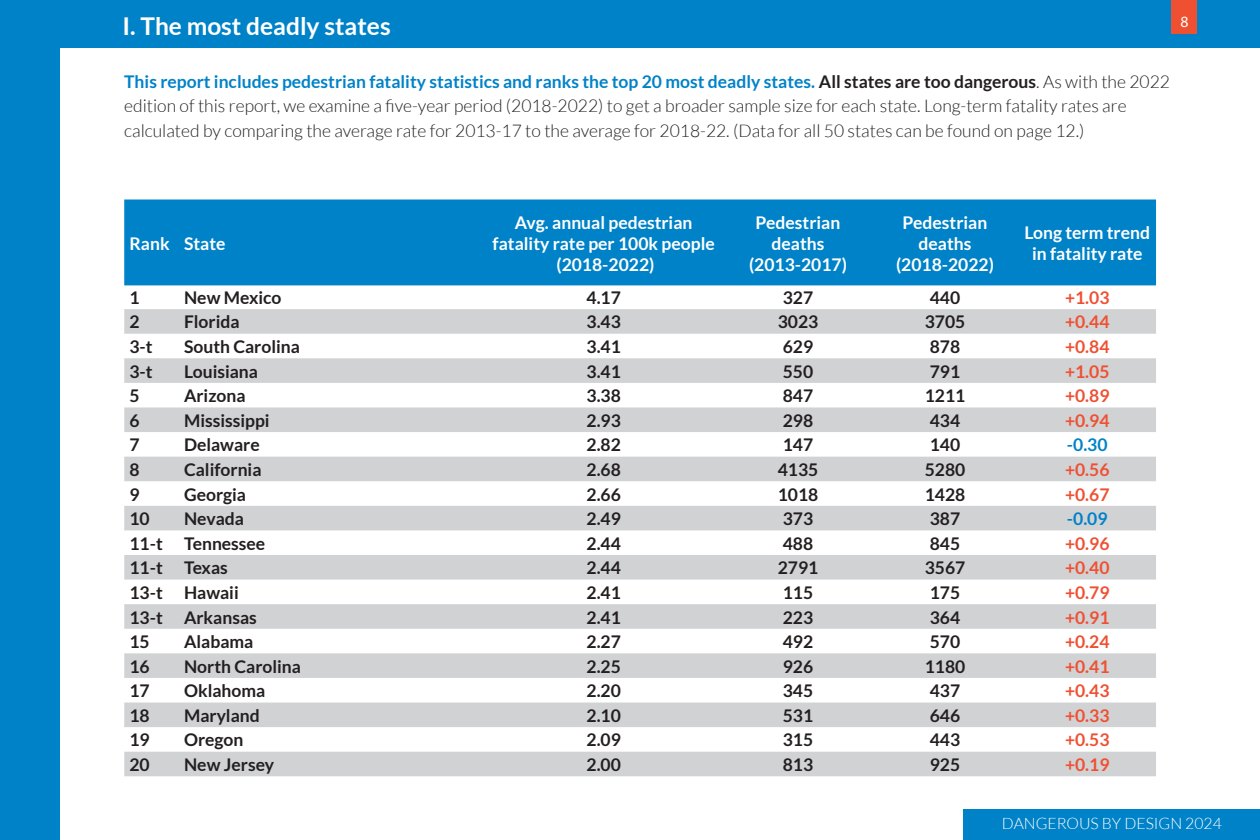
<style>
.page{position:relative;width:1260px;height:840px;background:#fff}
.page>*{position:absolute;margin:0;border:0;box-sizing:border-box;transform-origin:0 0}
.H2_-_recs_header_box{font:700 24.5px "Lato";color:#fff}
.Table_text{font:700 17.5px "Lato";color:#231f20}
.Body_Text{font:300 17.5px/24.5px "Lato";color:#231f20}
.Table_headers{font:700 17.5px/21px "Lato";color:#fff;text-align:center}
.Table_text-2{font:700 17.5px "Lato";color:#ef5032}
.Table_text-3{font:700 17.5px "Lato";color:#0082c8}
.t1{font:300 15.75px "Lato";color:#fff}
.t2{font:15.75px "Myriad Pro";color:#fff}
.s1{font-weight:700;color:#0082c8}
.s2{font-weight:700}
</style>
<div class="page">
<div style="left:0;top:0;width:1260px;height:47px;background:#0082c8"></div>
<div style="left:0;top:0;width:60px;height:840px;background:#0082c8"></div>
<div style="left:1172px;top:0;width:25px;height:34px;background:#ef5032"></div>
<div style="left:964px;top:810px;width:296px;height:30px;background:#0082c8"></div>
<div style="left:124px;top:200px;width:1032px;height:85px;background:#0082c8"></div>
<svg style="left:124px;top:309px;width:1032px;height:467px;fill:#d7d8d9"></svg>
<p class="H2_-_recs_header_box" style="left:122px;top:13px;width:270px">I. The most deadly states</p>
<p class="t2" style="left:1180px;top:12px;width:10px">8</p>
<p class="Body_Text" style="left:124px;top:69px;width:1047px"><span class="s1">This report includes pedestrian fatality statistics and ranks the top 20 most deadly states.</span> <span class="s2">All states are too dangerous</span>. As with the 2022 edition of this report, we examine a five-year period (2018-2022) to get a broader sample size for each state. Long-term fatality rates are calculated by comparing the average rate for 2013-17 to the average for 2018-22. (Data for all 50 states can be found on page 12.)</p>
<p class="Table_headers" style="left:130px;top:232px;width:42px">Rank</p>
<p class="Table_headers" style="left:184px;top:232px;width:43px">State</p>
<p class="Table_headers" style="left:493px;top:211px;width:224px">Avg. annual pedestrian fatality rate per 100k people (2018-2022)</p>
<p class="Table_headers" style="left:749px;top:211px;width:99px">Pedestrian deaths (2013-2017)</p>
<p class="Table_headers" style="left:896px;top:211px;width:99px">Pedestrian deaths (2018-2022)</p>
<p class="Table_headers" style="left:1024px;top:222px;width:127px">Long term trend in fatality rate</p>
<p class="Table_text" style="left:130px;top:287px;width:12px">1</p>
<p class="Table_text" style="left:184px;top:287px;width:99px">New Mexico</p>
<p class="Table_text" style="left:587px;top:287px;width:36px">4.17</p>
<p class="Table_text" style="left:783px;top:287px;width:32px">327</p>
<p class="Table_text" style="left:930px;top:287px;width:32px">440</p>
<p class="Table_text-2" style="left:1065px;top:287px;width:46px">+1.03</p>
<p class="Table_text" style="left:130px;top:312px;width:12px">2</p>
<p class="Table_text" style="left:184px;top:312px;width:57px">Florida</p>
<p class="Table_text" style="left:587px;top:312px;width:36px">3.43</p>
<p class="Table_text" style="left:778px;top:312px;width:42px">3023</p>
<p class="Table_text" style="left:925px;top:312px;width:42px">3705</p>
<p class="Table_text-2" style="left:1065px;top:312px;width:46px">+0.44</p>
<p class="Table_text" style="left:130px;top:337px;width:25px">3-t</p>
<p class="Table_text" style="left:184px;top:337px;width:117px">South Carolina</p>
<p class="Table_text" style="left:587px;top:337px;width:36px">3.41</p>
<p class="Table_text" style="left:783px;top:337px;width:32px">629</p>
<p class="Table_text" style="left:930px;top:337px;width:32px">878</p>
<p class="Table_text-2" style="left:1065px;top:337px;width:46px">+0.84</p>
<p class="Table_text" style="left:130px;top:361px;width:25px">3-t</p>
<p class="Table_text" style="left:184px;top:361px;width:75px">Louisiana</p>
<p class="Table_text" style="left:587px;top:361px;width:36px">3.41</p>
<p class="Table_text" style="left:783px;top:361px;width:32px">550</p>
<p class="Table_text" style="left:930px;top:361px;width:32px">791</p>
<p class="Table_text-2" style="left:1065px;top:361px;width:46px">+1.05</p>
<p class="Table_text" style="left:130px;top:386px;width:12px">5</p>
<p class="Table_text" style="left:184px;top:386px;width:63px">Arizona</p>
<p class="Table_text" style="left:587px;top:386px;width:36px">3.38</p>
<p class="Table_text" style="left:783px;top:386px;width:32px">847</p>
<p class="Table_text" style="left:925px;top:386px;width:42px">1211</p>
<p class="Table_text-2" style="left:1065px;top:386px;width:46px">+0.89</p>
<p class="Table_text" style="left:130px;top:410px;width:12px">6</p>
<p class="Table_text" style="left:184px;top:410px;width:87px">Mississippi</p>
<p class="Table_text" style="left:587px;top:410px;width:36px">2.93</p>
<p class="Table_text" style="left:783px;top:410px;width:32px">298</p>
<p class="Table_text" style="left:930px;top:410px;width:32px">434</p>
<p class="Table_text-2" style="left:1065px;top:410px;width:46px">+0.94</p>
<p class="Table_text" style="left:130px;top:435px;width:12px">7</p>
<p class="Table_text" style="left:184px;top:435px;width:77px">Delaware</p>
<p class="Table_text" style="left:587px;top:435px;width:36px">2.82</p>
<p class="Table_text" style="left:783px;top:435px;width:32px">147</p>
<p class="Table_text" style="left:930px;top:435px;width:32px">140</p>
<p class="Table_text-3" style="left:1067px;top:435px;width:42px">-0.30</p>
<p class="Table_text" style="left:130px;top:460px;width:12px">8</p>
<p class="Table_text" style="left:184px;top:460px;width:79px">California</p>
<p class="Table_text" style="left:587px;top:460px;width:36px">2.68</p>
<p class="Table_text" style="left:778px;top:460px;width:42px">4135</p>
<p class="Table_text" style="left:925px;top:460px;width:42px">5280</p>
<p class="Table_text-2" style="left:1065px;top:460px;width:46px">+0.56</p>
<p class="Table_text" style="left:130px;top:484px;width:12px">9</p>
<p class="Table_text" style="left:184px;top:484px;width:64px">Georgia</p>
<p class="Table_text" style="left:587px;top:484px;width:36px">2.66</p>
<p class="Table_text" style="left:778px;top:484px;width:42px">1018</p>
<p class="Table_text" style="left:925px;top:484px;width:42px">1428</p>
<p class="Table_text-2" style="left:1065px;top:484px;width:46px">+0.67</p>
<p class="Table_text" style="left:130px;top:509px;width:22px">10</p>
<p class="Table_text" style="left:184px;top:509px;width:61px">Nevada</p>
<p class="Table_text" style="left:587px;top:509px;width:36px">2.49</p>
<p class="Table_text" style="left:783px;top:509px;width:32px">373</p>
<p class="Table_text" style="left:930px;top:509px;width:32px">387</p>
<p class="Table_text-3" style="left:1067px;top:509px;width:42px">-0.09</p>
<p class="Table_text" style="left:130px;top:533px;width:35px">11-t</p>
<p class="Table_text" style="left:184px;top:533px;width:83px">Tennessee</p>
<p class="Table_text" style="left:587px;top:533px;width:36px">2.44</p>
<p class="Table_text" style="left:783px;top:533px;width:32px">488</p>
<p class="Table_text" style="left:930px;top:533px;width:32px">845</p>
<p class="Table_text-2" style="left:1065px;top:533px;width:46px">+0.96</p>
<p class="Table_text" style="left:130px;top:558px;width:35px">11-t</p>
<p class="Table_text" style="left:184px;top:558px;width:45px">Texas</p>
<p class="Table_text" style="left:587px;top:558px;width:36px">2.44</p>
<p class="Table_text" style="left:778px;top:558px;width:42px">2791</p>
<p class="Table_text" style="left:925px;top:558px;width:42px">3567</p>
<p class="Table_text-2" style="left:1065px;top:558px;width:46px">+0.40</p>
<p class="Table_text" style="left:130px;top:583px;width:35px">13-t</p>
<p class="Table_text" style="left:184px;top:583px;width:56px">Hawaii</p>
<p class="Table_text" style="left:587px;top:583px;width:36px">2.41</p>
<p class="Table_text" style="left:783px;top:583px;width:32px">115</p>
<p class="Table_text" style="left:930px;top:583px;width:32px">175</p>
<p class="Table_text-2" style="left:1065px;top:583px;width:46px">+0.79</p>
<p class="Table_text" style="left:130px;top:607px;width:35px">13-t</p>
<p class="Table_text" style="left:184px;top:607px;width:74px">Arkansas</p>
<p class="Table_text" style="left:587px;top:607px;width:36px">2.41</p>
<p class="Table_text" style="left:783px;top:607px;width:32px">223</p>
<p class="Table_text" style="left:930px;top:607px;width:32px">364</p>
<p class="Table_text-2" style="left:1065px;top:607px;width:46px">+0.91</p>
<p class="Table_text" style="left:130px;top:632px;width:22px">15</p>
<p class="Table_text" style="left:184px;top:632px;width:71px">Alabama</p>
<p class="Table_text" style="left:587px;top:632px;width:36px">2.27</p>
<p class="Table_text" style="left:783px;top:632px;width:32px">492</p>
<p class="Table_text" style="left:930px;top:632px;width:32px">570</p>
<p class="Table_text-2" style="left:1065px;top:632px;width:46px">+0.24</p>
<p class="Table_text" style="left:130px;top:656px;width:22px">16</p>
<p class="Table_text" style="left:184px;top:656px;width:118px">North Carolina</p>
<p class="Table_text" style="left:587px;top:656px;width:36px">2.25</p>
<p class="Table_text" style="left:783px;top:656px;width:32px">926</p>
<p class="Table_text" style="left:925px;top:656px;width:42px">1180</p>
<p class="Table_text-2" style="left:1065px;top:656px;width:46px">+0.41</p>
<p class="Table_text" style="left:130px;top:681px;width:22px">17</p>
<p class="Table_text" style="left:184px;top:681px;width:83px">Oklahoma</p>
<p class="Table_text" style="left:587px;top:681px;width:36px">2.20</p>
<p class="Table_text" style="left:783px;top:681px;width:32px">345</p>
<p class="Table_text" style="left:930px;top:681px;width:32px">437</p>
<p class="Table_text-2" style="left:1065px;top:681px;width:46px">+0.43</p>
<p class="Table_text" style="left:130px;top:705px;width:22px">18</p>
<p class="Table_text" style="left:184px;top:705px;width:77px">Maryland</p>
<p class="Table_text" style="left:587px;top:705px;width:36px">2.10</p>
<p class="Table_text" style="left:783px;top:705px;width:32px">531</p>
<p class="Table_text" style="left:930px;top:705px;width:32px">646</p>
<p class="Table_text-2" style="left:1065px;top:705px;width:46px">+0.33</p>
<p class="Table_text" style="left:130px;top:730px;width:22px">19</p>
<p class="Table_text" style="left:184px;top:730px;width:61px">Oregon</p>
<p class="Table_text" style="left:587px;top:730px;width:36px">2.09</p>
<p class="Table_text" style="left:783px;top:730px;width:32px">315</p>
<p class="Table_text" style="left:930px;top:730px;width:32px">443</p>
<p class="Table_text-2" style="left:1065px;top:730px;width:46px">+0.53</p>
<p class="Table_text" style="left:130px;top:755px;width:22px">20</p>
<p class="Table_text" style="left:184px;top:755px;width:91px">New Jersey</p>
<p class="Table_text" style="left:587px;top:755px;width:36px">2.00</p>
<p class="Table_text" style="left:783px;top:755px;width:32px">813</p>
<p class="Table_text" style="left:930px;top:755px;width:32px">925</p>
<p class="Table_text-2" style="left:1065px;top:755px;width:46px">+0.19</p>
<p class="t1" style="left:1002px;top:815px;width:221px">DANGEROUS BY DESIGN 2024</p>
</div>
